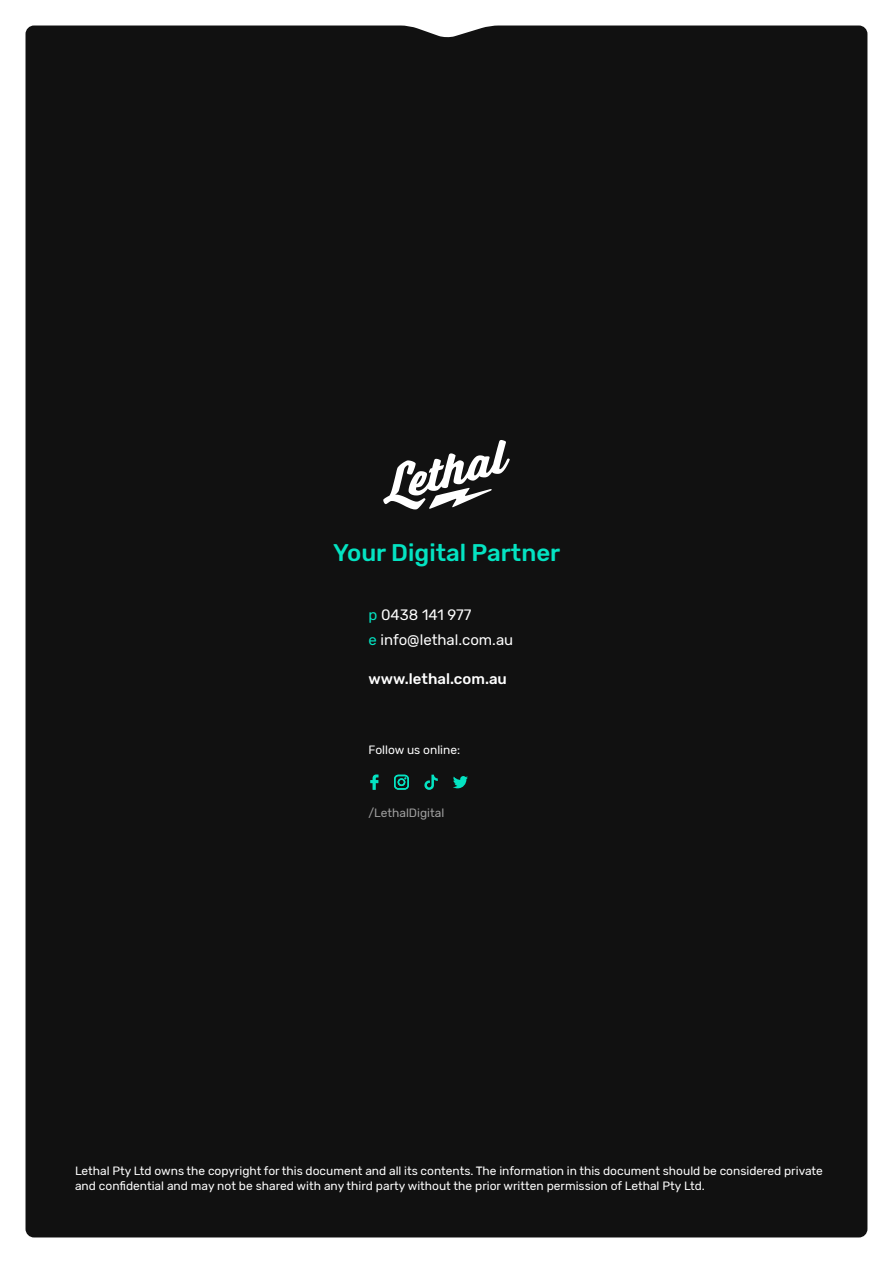
<style>
.page{position:relative;width:893px;height:1263px;background:#fff}
.page>*{position:absolute;margin:0;border:0;box-sizing:border-box;transform-origin:0 0}
.t1{font:500 24px "Rubik";color:#04e3c2}
.t2{font:15px "Rubik";color:#fff}
.t3{font:500 15px "Rubik";color:#fff}
.t4{font:12px/14.4px "Rubik";color:#fff}
.t5{font:12px "Rubik";color:#a0a0a0}
.s1{color:#04e3c2}
</style>
<div class="page">
<div style="left:26px;top:26px;width:841px;height:1211px;background:#111"></div>
<svg style="left:383px;top:440px;width:127px;height:69px"></svg>
<svg style="left:370px;top:774px;width:9px;height:16px"></svg>
<svg style="left:394px;top:775px;width:15px;height:15px"></svg>
<svg style="left:453px;top:776px;width:15px;height:12px"></svg>
<svg style="left:424px;top:775px;width:14px;height:15px"></svg>
<p class="t1" style="left:333px;top:539px;width:229px">Your Digital Partner</p>
<p class="t2" style="left:368px;top:607px;width:105px"><span class="s1">p</span> 0438 141 977</p>
<p class="t2" style="left:368px;top:631px;width:146px"><span class="s1">e</span> info@lethal.com.au</p>
<p class="t3" style="left:368px;top:670px;width:140px">www.lethal.com.au</p>
<p class="t4" style="left:368px;top:743px;width:93px">Follow us online:</p>
<p class="t5" style="left:368px;top:806px;width:77px">/LethalDigital</p>
<p class="t4" style="left:75px;top:1164px;width:749px">Lethal Pty Ltd owns the copyright for this document and all its contents. The information in this document should be considered private and confidential and may not be shared with any third party without the prior written permission of Lethal Pty Ltd.</p>
</div>
